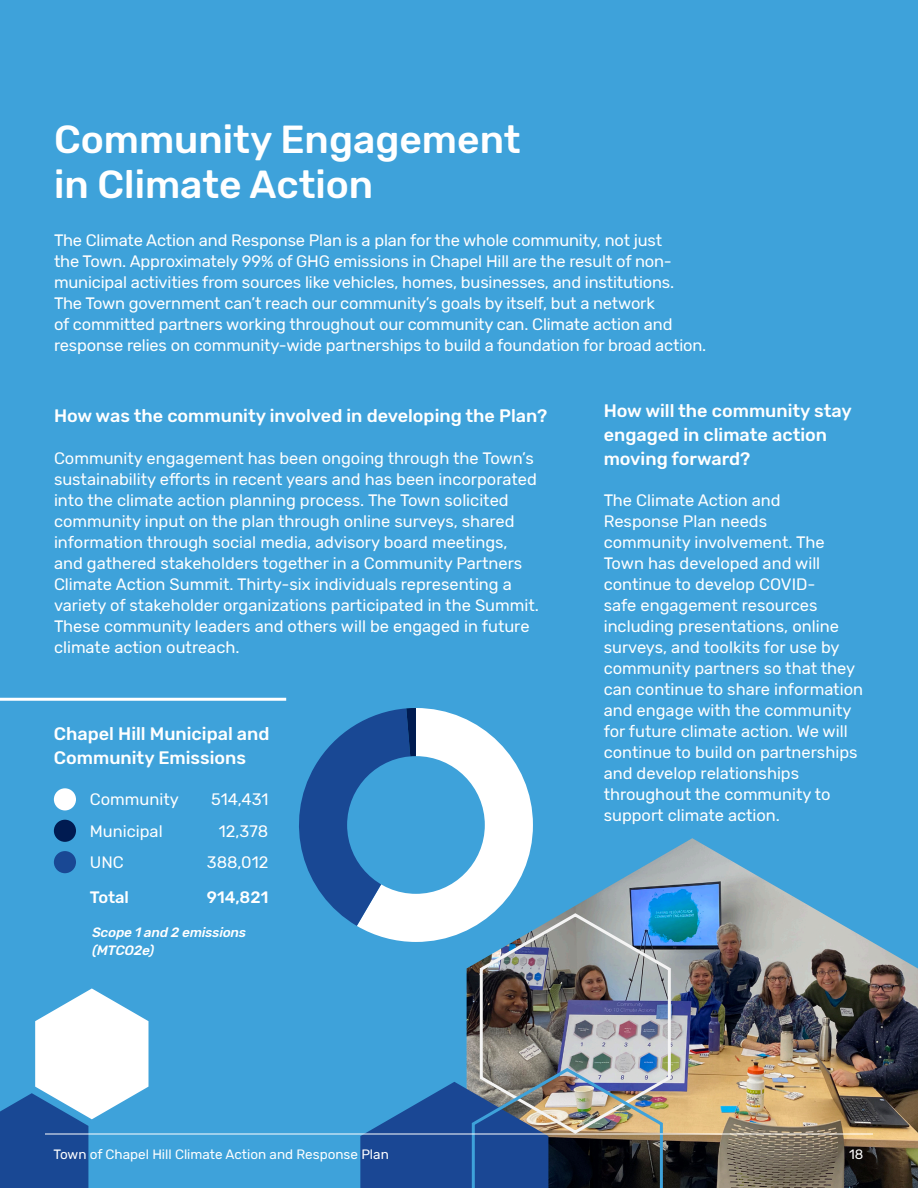
<style>
.page{position:relative;width:918px;height:1188px;background:#3ea2da}
.page>*{position:absolute;margin:0;border:0;box-sizing:border-box;transform-origin:0 0}
.Page_Title{font:500 39px/45px "Rubik";color:#fff}
.t1{font:500 18px/24px "Rubik";color:#fff}
.Page_Title-2{font:16.5px/21px "Rubik";color:#fff}
.t2{font:500 16.5px "Rubik";color:#fff}
.t3{font:13.5px "Rubik";color:#fff}
.t4{font:italic 500 13.5px/18px "Rubik";color:#fff}
</style>
<div class="page">
<img style="left:467px;top:838px;width:451px;height:350px">
<svg style="left:156px;top:1133px;width:193px;height:1px"></svg>
<img style="left:478px;top:911px;width:195px;height:225px">
<img style="left:360px;top:1066px;width:305px;height:122px">
<svg style="left:0;top:988px;width:148px;height:200px"></svg>
<div style="left:54px;top:788px;width:22px;height:22px;background:#fff;border-radius:50%"></div>
<div style="left:54px;top:820px;width:22px;height:22px;background:#001b51;border-radius:50%"></div>
<div style="left:54px;top:851px;width:22px;height:22px;background:#194894;border-radius:50%"></div>
<hr style="left:0;top:698px;width:286px;height:3px;background:#fff">
<hr style="left:45px;top:1134px;width:828px;height:1px;background:#fff">
<svg style="left:299px;top:708px;width:234px;height:234px"></svg>
<div style="left:347px;top:756px;width:138px;height:138px;background:#3ea2da;border-radius:50%"></div>
<p class="Page_Title" style="left:54px;top:118px;width:468px">Community Engagement in Climate Action</p>
<p class="Page_Title-2" style="left:54px;top:231px;width:654px">The Climate Action and Response Plan is a plan for the whole community, not just<br>the Town. Approximately 99% of GHG emissions in Chapel Hill are the result of non&shy;municipal activities from sources like vehicles, homes, businesses, and institutions.<br>The Town government can’t reach our community’s goals by itself, but a network<br>of committed partners working throughout our community can. Climate action and response relies on community-wide partnerships to build a foundation for broad action.</p>
<p class="t1" style="left:54px;top:405px;width:495px">How was the community involved in developing the Plan?</p>
<p class="Page_Title-2" style="left:54px;top:448px;width:486px">Community engagement has been ongoing through the Town’s sustainability efforts in recent years and has been incorporated into the climate action planning process. The Town solicited community input on the plan through online surveys, shared information through social media, advisory board meetings, and gathered stakeholders together in a Community Partners Climate Action Summit. Thirty-six individuals representing a variety of stakeholder organizations participated in the Summit.<br>These community leaders and others will be engaged in future climate action outreach.</p>
<p class="t1" style="left:54px;top:722px;width:217px">Chapel Hill Municipal and<br>Community Emissions</p>
<p class="Page_Title-2" style="left:90px;top:789px;width:91px">Community</p>
<p class="Page_Title-2" style="left:211px;top:789px;width:59px">514,431</p>
<p class="Page_Title-2" style="left:90px;top:821px;width:74px">Municipal</p>
<p class="Page_Title-2" style="left:219px;top:821px;width:51px">12,378</p>
<p class="Page_Title-2" style="left:90px;top:853px;width:35px">UNC</p>
<p class="Page_Title-2" style="left:207px;top:853px;width:63px">388,012</p>
<p class="t2" style="left:90px;top:888px;width:41px">Total</p>
<p class="t2" style="left:207px;top:888px;width:63px">914,821</p>
<p class="t4" style="left:91px;top:924px;width:159px">Scope 1and 2 emissions (MTCO2e)</p>
<p class="t1" style="left:604px;top:399px;width:250px">How will the community stay engaged in climate action moving forward?</p>
<p class="Page_Title-2" style="left:604px;top:490px;width:261px">The Climate Action and<br>Response Plan needs<br>community involvement. The<br>Town has developed and will continue to develop COVID-<br>safe engagement resources including presentations, online surveys, and toolkits for use by community partners so that they can continue to share information and engage with the community for future climate action. We will continue to build on partnerships and develop relationships throughout the community to support climate action.</p>
<p class="t3" style="left:54px;top:1147px;width:337px">Town of Chapel Hill Climate Action and Response Plan</p>
<p class="t3" style="left:849px;top:1147px;width:16px">18</p>
</div>
